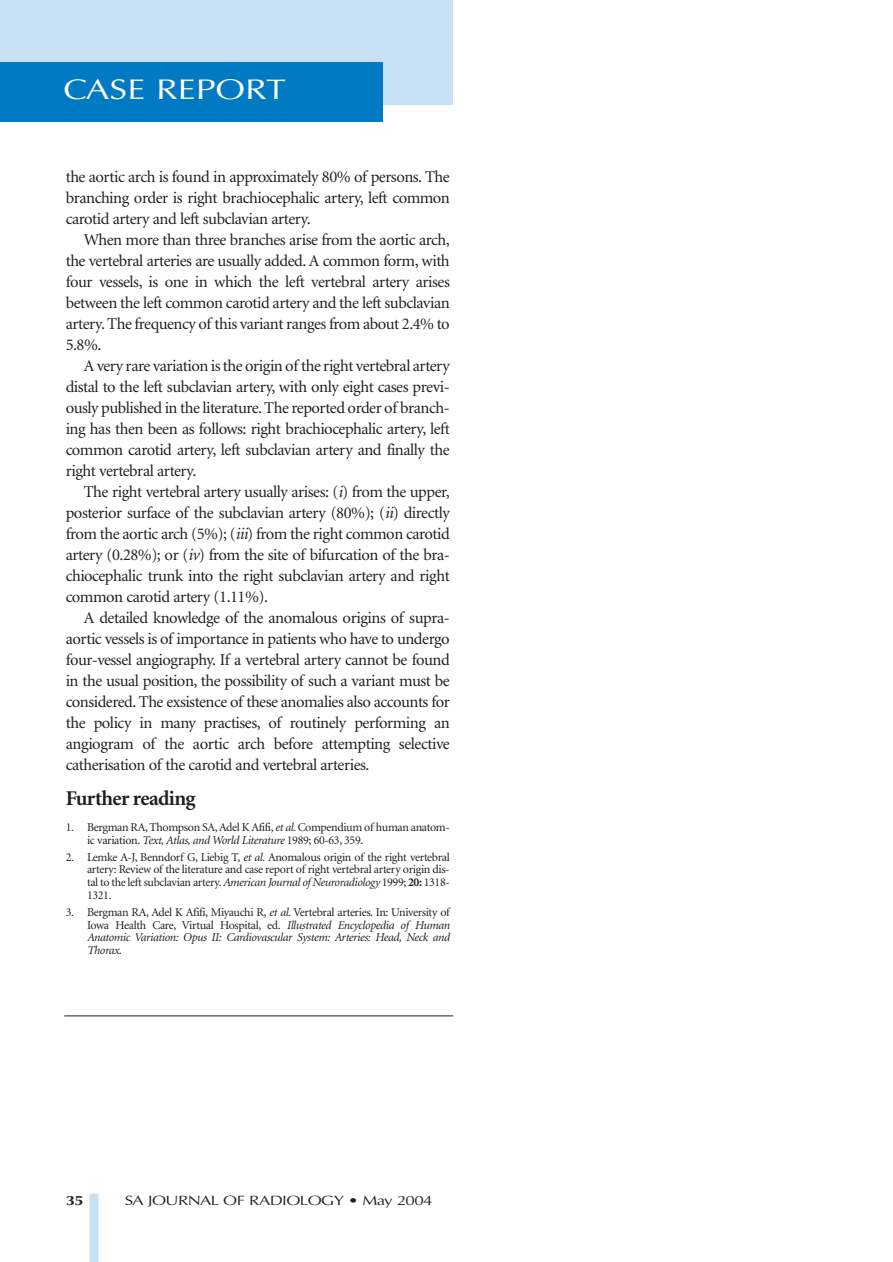
<style>
.page{position:relative;width:893px;height:1262px;background:#fff}
.page>*{position:absolute;margin:0;border:0;box-sizing:border-box;transform-origin:0 0}
.t1{font:28.5px "Optima";color:#fff;scale:1.25 1}
.t2{font:700 21px "Minion";letter-spacing:-.03em;color:#231f20}
.t3{font:16.5px/21px "Minion";letter-spacing:-.03em;color:#231f20;text-align:justify}
.t4{font:13.5px "Optima";letter-spacing:-.035em;color:#231f20;scale:1.25 1}
.t5{font:700 13.5px "Optima";color:#231f20;scale:1.25 1}
.t6{font:12px/12.8px "Minion";letter-spacing:-.03em;color:#231f20}
.t7{font:italic 12px/12.8px "Minion";letter-spacing:-.03em;color:#231f20;text-align:justify}
.s1{font-style:italic}
.s2{font-weight:700}
.s3{font-style:normal}
</style>
<div class="page">
<div style="left:0;top:0;width:453px;height:105px;background:#c7e0f3"></div>
<div style="left:0;top:62px;width:383px;height:60px;background:#007bc3"></div>
<div style="left:89px;top:1193px;width:9px;height:69px;background:#c7e0f3"></div>
<hr style="left:64px;top:1015px;width:389px;height:1px;background:#231f20">
<h1 class="t1" style="left:64px;top:77px;width:179px">CASE REPORT</h1>
<p class="t3" style="left:66px;top:167px;width:386px">the aortic arch is found in approximately 80% of persons. The branching order is right brachiocephalic artery, left common carotid artery and left subclavian artery.</p>
<p class="t3" style="left:66px;top:230px;width:385px;text-indent:18px">When more than three branches arise from the aortic arch, the vertebral arteries are usually added. A common form, with four vessels, is one in which the left vertebral artery arises between the left common carotid artery and the left subclavian artery. The frequency of this variant ranges from about 2.4% to 5.8%.</p>
<p class="t3" style="left:66px;top:356px;width:385px;text-indent:18px">A very rare variation is the origin of the right vertebral artery distal to the left subclavian artery, with only eight cases previ&shy;ously published in the literature. The reported order of branch&shy;ing has then been as follows: right brachiocephalic artery, left common carotid artery, left subclavian artery and finally the right vertebral artery.</p>
<p class="t3" style="left:66px;top:482px;width:385px;text-indent:18px">The right vertebral artery usually arises: (<span class="s1">i</span>) from the upper, posterior surface of the subclavian artery (80%); (<span class="s1">ii</span>) directly from the aortic arch (5%); (<span class="s1">iii</span>) from the right common carotid artery (0.28%); or (<span class="s1">iv</span>) from the site of bifurcation of the bra&shy;chiocephalic trunk into the right subclavian artery and right common carotid artery (1.11%).</p>
<p class="t3" style="left:66px;top:608px;width:385px;text-indent:18px">A detailed knowledge of the anomalous origins of supra&shy;aortic vessels is of importance in patients who have to undergo four-vessel angiography. If a vertebral artery cannot be found in the usual position, the possibility of such a variant must be considered. The exsistence of these anomalies also accounts for the policy in many practises, of routinely performing an angiogram of the aortic arch before attempting selective catherisation of the carotid and vertebral arteries.</p>
<p class="t2" style="left:66px;top:790px;width:131px">Further reading</p>
<p class="t6" style="left:87px;top:821px;width:364px;text-indent:-21px">1. Bergman RA, Thompson SA,Adel K Afifi, <span class="s1">et al.</span> Compendium of human anatom&shy;ic variation. <span class="s1">Text, Atlas, and World Literature</span> 1989; 60-63, 359.</p>
<p class="t6" style="left:87px;top:851px;width:364px;text-align:justify;text-indent:-21px">2. Lemke A-J, Benndorf G, Liebig T, <span class="s1">et al.</span> Anomalous origin of the right vertebral artery: Review of the literature and case report of right vertebral artery origin dis&shy;tal to the left subclavian artery.<span class="s1">American Journal of Neuroradiology</span> 1999; <span class="s2">20:</span> 1318- 1321.</p>
<p class="t7" style="left:87px;top:906px;width:364px;text-indent:-21px"><span class="s3">3. Bergman RA, Adel K Afifi, Miyauchi R,</span> et al. <span class="s3">Vertebral arteries. In: University of Iowa Health Care, Virtual Hospital, ed.</span> Illustrated Encyclopedia of Human Anatomic Variation: Opus II: Cardiovascular System: Arteries: Head, Neck and Thorax.</p>
<p class="t5" style="left:66px;top:1195px;width:16px">35</p>
<p class="t4" style="left:125px;top:1195px;width:248px">SA JOURNAL OF RADIOLOGY • May 2004</p>
</div>
